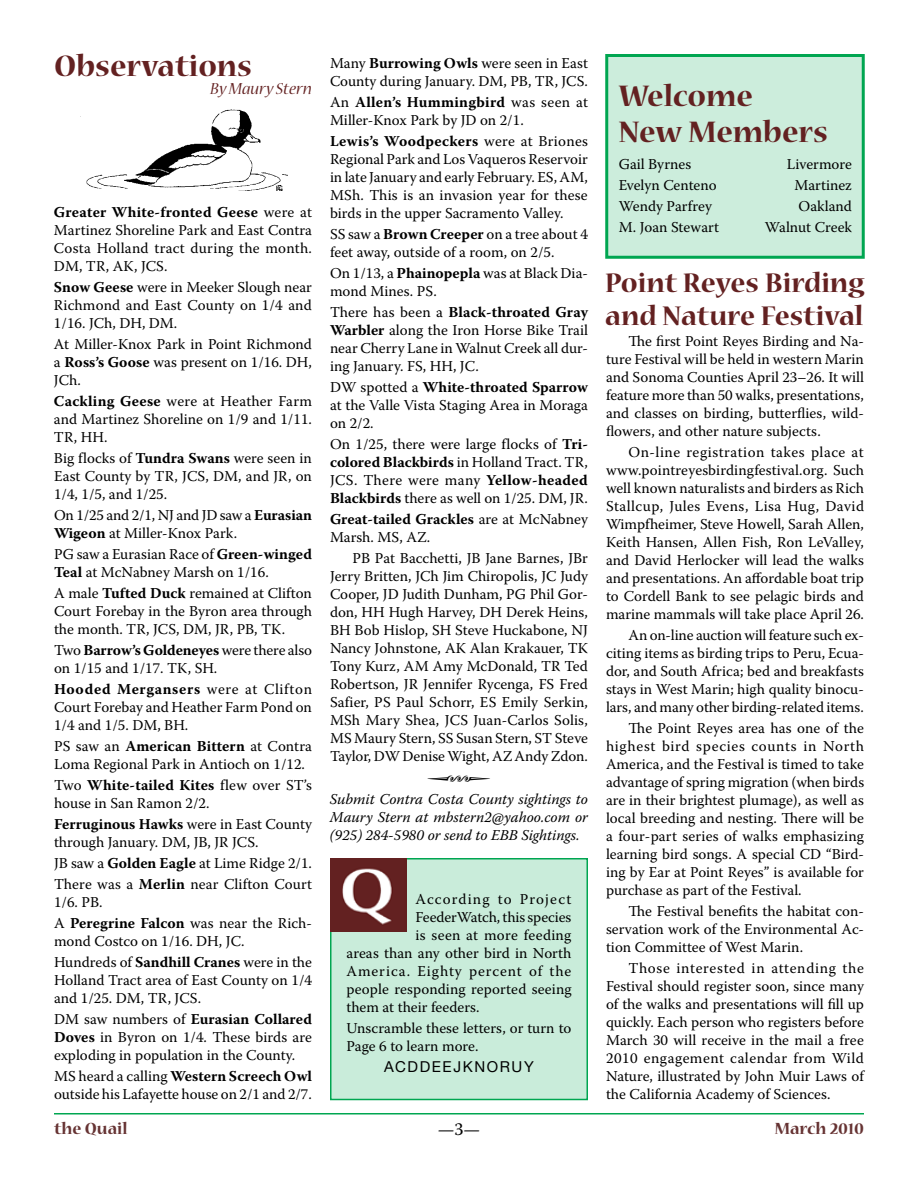
<style>
.page{position:relative;width:918px;height:1188px;background:#fff}
.page>*{position:absolute;margin:0;border:0;box-sizing:border-box;transform-origin:0 0}
.t1{font:36px "Type Embellishments One Let Plain";color:#000}
.t2{font:700 33px/36px "Nueva Std";color:#632121}
.t3{font:700 30px/33px "Nueva Std";color:#632121}
.t4{font:700 18px "Nueva Std";color:#633}
.t5{font:italic 18px "Nueva Std";color:#632121}
.t6{font:18px "Warnock Pro";color:#000}
.t7{font:15px/18px "Warnock Pro";color:#000;text-align:justify}
.t8{font:italic 15px/18px "Warnock Pro";color:#000}
.t9{font:15px "Warnock Pro";letter-spacing:.06em;color:#000}
.t10{font:15px "Warnock Pro";letter-spacing:.02em;color:#000}
.t11{font:15px "Warnock Pro";letter-spacing:.075em;color:#000}
.t12{font:15px "Helvetica Neue";letter-spacing:.105em;color:#000}
.s1{font-weight:700}
</style>
<div class="page">
<hr style="left:54px;top:1113px;width:810px;height:1px;background:#00a651">
<div style="left:330px;top:858px;width:258px;height:242px;background:#c9ecda;border:2px solid #00a651"></div>
<img style="left:330px;top:858px;width:76px;height:74px">
<div style="left:605px;top:54px;width:260px;height:205px;background:#cceddc;border:3px solid #00a651"></div>
<img style="left:80px;top:109px;width:207px;height:82px">
<h2 class="t2" style="left:54px;top:50px;width:199px">Observations</h2>
<p class="t5" style="left:210px;top:81px;width:103px">By Maury Stern</p>
<p class="t7" style="left:54px;top:202px;width:259px"><span class="s1">Greater White-fronted Geese</span> were at Martinez Shoreline Park and East Contra Costa Holland tract during the month.<br>DM, TR, AK, JCS.</p>
<p class="t7" style="left:54px;top:277px;width:260px"><span class="s1">Snow Geese</span> were in Meeker Slough near Richmond and East County on 1/4 and 1/16. JCh, DH, DM.</p>
<p class="t7" style="left:54px;top:334px;width:259px">At Miller-Knox Park in Point Richmond a <span class="s1">Ross’s Goose</span> was present on 1/16. DH, JCh.</p>
<p class="t7" style="left:54px;top:391px;width:260px"><span class="s1">Cackling Geese</span> were at Heather Farm and Martinez Shoreline on 1/9 and 1/11.<br>TR, HH.</p>
<p class="t7" style="left:54px;top:448px;width:260px">Big flocks of <span class="s1">Tundra Swans</span> were seen in East County by TR, JCS, DM, and JR, on 1/4, 1/5, and 1/25.</p>
<p class="t7" style="left:54px;top:505px;width:259px">On 1/25 and 2/1, NJ and JD saw a <span class="s1">Eurasian<br>Wigeon</span> at Miller-Knox Park.</p>
<p class="t7" style="left:54px;top:544px;width:259px">PG saw a Eurasian Race of <span class="s1">Green-winged<br>Teal</span> at McNabney Marsh on 1/16.</p>
<p class="t7" style="left:54px;top:583px;width:260px">A male <span class="s1">Tufted Duck</span> remained at Clifton Court Forebay in the Byron area through the month. TR, JCS, DM, JR, PB, TK.</p>
<p class="t7" style="left:54px;top:640px;width:260px">Two <span class="s1">Barrow’s Goldeneyes</span> were there also on 1/15 and 1/17. TK, SH.</p>
<p class="t7" style="left:54px;top:679px;width:260px"><span class="s1">Hooded Mergansers</span> were at Clifton Court Forebay and Heather Farm Pond on 1/4 and 1/5. DM, BH.</p>
<p class="t7" style="left:54px;top:736px;width:259px">PS saw an <span class="s1">American Bittern</span> at Contra<br>Loma Regional Park in Antioch on 1/12.</p>
<p class="t7" style="left:54px;top:775px;width:260px">Two <span class="s1">White-tailed Kites</span> flew over ST’s house in San Ramon 2/2.</p>
<p class="t7" style="left:54px;top:814px;width:259px"><span class="s1">Ferruginous Hawks</span> were in East County through January. DM, JB, JR JCS.</p>
<p class="t7" style="left:54px;top:852px;width:260px;line-height:21px">JB saw a <span class="s1">Golden Eagle</span> at Lime Ridge 2/1.<br>There was a <span class="s1">Merlin</span> near Clifton Court</p>
<p class="t7" style="left:54px;top:891px;width:260px;line-height:21px">1/6. PB.<br>A <span class="s1">Peregrine Falcon</span> was near the Rich-</p>
<p class="t7" style="left:54px;top:930px;width:260px;line-height:21px">mond Costco on 1/16. DH, JC.<br>Hundreds of <span class="s1">Sandhill Cranes</span> were in the</p>
<p class="t7" style="left:54px;top:970px;width:260px">Holland Tract area of East County on 1/4 and 1/25. DM, TR, JCS.</p>
<p class="t7" style="left:54px;top:1009px;width:260px">DM saw numbers of <span class="s1">Eurasian Collared Doves</span> in Byron on 1/4. These birds are exploding in population in the County.</p>
<p class="t7" style="left:54px;top:1066px;width:260px">MS heard a calling <span class="s1">Western Screech Owl </span>outside his Lafayette house on 2/1 and 2/7.</p>
<p class="t7" style="left:330px;top:54px;width:259px">Many <span class="s1">Burrowing Owls</span> were seen in East<br>County during January. DM, PB, TR, JCS.</p>
<p class="t7" style="left:330px;top:93px;width:259px">An <span class="s1">Allen’s Hummingbird</span> was seen at<br>Miller-Knox Park by JD on 2/1.</p>
<p class="t7" style="left:330px;top:132px;width:260px"><span class="s1">Lewis’s Woodpeckers</span> were at Briones Regional Park and Los Vaqueros Reservoir in late January and early February. ES, AM, MSh. This is an invasion year for these birds in the upper Sacramento Valley.</p>
<p class="t7" style="left:330px;top:225px;width:259px">SS saw a <span class="s1">Brown Creeper</span> on a tree about 4 feet away, outside of a room, on 2/5.</p>
<p class="t7" style="left:330px;top:264px;width:260px">On 1/13, a <span class="s1">Phainopepla</span> was at Black Dia&shy;mond Mines. PS.</p>
<p class="t7" style="left:330px;top:303px;width:260px">There has been a <span class="s1">Black-throated Gray Warbler</span> along the Iron Horse Bike Trail near Cherry Lane in Walnut Creek all dur&shy;ing January. FS, HH, JC.</p>
<p class="t7" style="left:330px;top:378px;width:260px">DW spotted a <span class="s1">White-throated Sparrow </span>at the Valle Vista Staging Area in Moraga on 2/2.</p>
<p class="t7" style="left:330px;top:435px;width:259px">On 1/25, there were large flocks of <span class="s1">Tri&shy;colored Blackbirds</span> in Holland Tract. TR, JCS. There were many <span class="s1">Yellow-headed Blackbirds</span> there as well on 1/25. DM, JR.</p>
<p class="t7" style="left:330px;top:510px;width:259px"><span class="s1">Great-tailed Grackles</span> are at McNabney<br>Marsh. MS, AZ.</p>
<p class="t7" style="left:330px;top:549px;width:260px;text-indent:22px">PB Pat Bacchetti, JB Jane Barnes, JBr Jerry Britten, JCh Jim Chiropolis, JC Judy Cooper, JD Judith Dunham, PG Phil Gor&shy;don, HH Hugh Harvey, DH Derek Heins, BH Bob Hislop, SH Steve Huckabone, NJ Nancy Johnstone, AK Alan Krakauer, TK Tony Kurz, AM Amy McDonald, TR Ted Robertson, JR Jennifer Rycenga, FS Fred Safier, PS Paul Schorr, ES Emily Serkin, MSh Mary Shea, JCS Juan-Carlos Solis, MS Maury Stern, SS Susan Stern, ST Steve</p>
<p class="t7" style="left:330px;top:747px;width:259px">Taylor, DW Denise Wight, AZ Andy Zdon.</p>
<h1 class="t1" style="left:426px;top:765px;width:67px">Q</h1>
<p class="t8" style="left:330px;top:790px;width:260px">Submit Contra Costa County sightings to<br>Maury Stern at mbstern2@yahoo.com or</p>
<p class="t8" style="left:330px;top:826px;width:251px">(925) 284-5980 or send to EBB Sightings.</p>
<p class="t11" style="left:416px;top:890px;width:157px">According to Project</p>
<p class="t7" style="left:416px;top:907px;width:157px">FeederWatch, this species</p>
<p class="t10" style="left:416px;top:926px;width:157px">is seen at more feeding</p>
<p class="t7" style="left:346px;top:943px;width:226px">areas than any other bird in North</p>
<p class="t9" style="left:346px;top:962px;width:226px">America. Eighty percent of the</p>
<p class="t7" style="left:346px;top:979px;width:227px">people responding reported seeing</p>
<p class="t7" style="left:346px;top:997px;width:135px">them at their feeders.</p>
<p class="t7" style="left:346px;top:1018px;width:226px">Unscramble these letters, or turn to<br>Page 6 to learn more.</p>
<p class="t12" style="left:384px;top:1057px;width:151px">ACDDEEJKNORUY</p>
<h2 class="t2" style="left:619px;top:80px;width:211px">Welcome<br>New Members</h2>
<p class="t7" style="left:619px;top:155px;width:74px">Gail Byrnes</p>
<p class="t7" style="left:787px;top:155px;width:67px">Livermore</p>
<p class="t7" style="left:619px;top:176px;width:99px">Evelyn Centeno</p>
<p class="t7" style="left:794px;top:176px;width:59px">Martinez</p>
<p class="t7" style="left:619px;top:197px;width:95px">Wendy Parfrey</p>
<p class="t7" style="left:798px;top:197px;width:55px">Oakland</p>
<p class="t7" style="left:619px;top:218px;width:102px">M. Joan Stewart</p>
<p class="t7" style="left:765px;top:218px;width:89px">Walnut Creek</p>
<h3 class="t3" style="left:605px;top:268px;width:261px">Point Reyes Birding and Nature Festival</h3>
<p class="t7" style="left:606px;top:331px;width:260px;text-indent:22px">The first Point Reyes Birding and Na&shy;ture Festival will be held in western Marin and Sonoma Counties April 23–26. It will feature more than 50 walks, presentations, and classes on birding, butterflies, wild&shy;flowers, and other nature subjects.</p>
<p class="t7" style="left:606px;top:442px;width:260px;text-indent:22px">On-line registration takes place at www.pointreyesbirdingfestival.org. Such well known naturalists and birders as Rich Stallcup, Jules Evens, Lisa Hug, David Wimpfheimer, Steve Howell, Sarah Allen, Keith Hansen, Allen Fish, Ron LeValley, and David Herlocker will lead the walks and presentations. An affordable boat trip to Cordell Bank to see pelagic birds and marine mammals will take place April 26.</p>
<p class="t7" style="left:606px;top:625px;width:260px;text-indent:22px">An on-line auction will feature such ex&shy;citing items as birding trips to Peru, Ecua&shy;dor, and South Africa; bed and breakfasts stays in West Marin; high quality binocu&shy;lars, and many other birding-related items.</p>
<p class="t7" style="left:606px;top:718px;width:260px;text-indent:22px">The Point Reyes area has one of the highest bird species counts in North America, and the Festival is timed to take advantage of spring migration (when birds are in their brightest plumage), as well as local breeding and nesting. There will be a four-part series of walks emphasizing learning bird songs. A special CD “Bird&shy;ing by Ear at Point Reyes” is available for purchase as part of the Festival.</p>
<p class="t7" style="left:606px;top:901px;width:259px;text-indent:22px">The Festival benefits the habitat con&shy;servation work of the Environmental Ac&shy;tion Committee of West Marin.</p>
<p class="t7" style="left:606px;top:958px;width:260px;text-indent:22px">Those interested in attending the Festival should register soon, since many of the walks and presentations will fill up quickly. Each person who registers before March 30 will receive in the mail a free 2010 engagement calendar from Wild Nature, illustrated by John Muir Laws of the California Academy of Sciences.</p>
<p class="t4" style="left:54px;top:1120px;width:75px">the Quail</p>
<p class="t6" style="left:438px;top:1118px;width:44px">—3—</p>
<p class="t4" style="left:775px;top:1120px;width:91px">March 2010</p>
</div>
